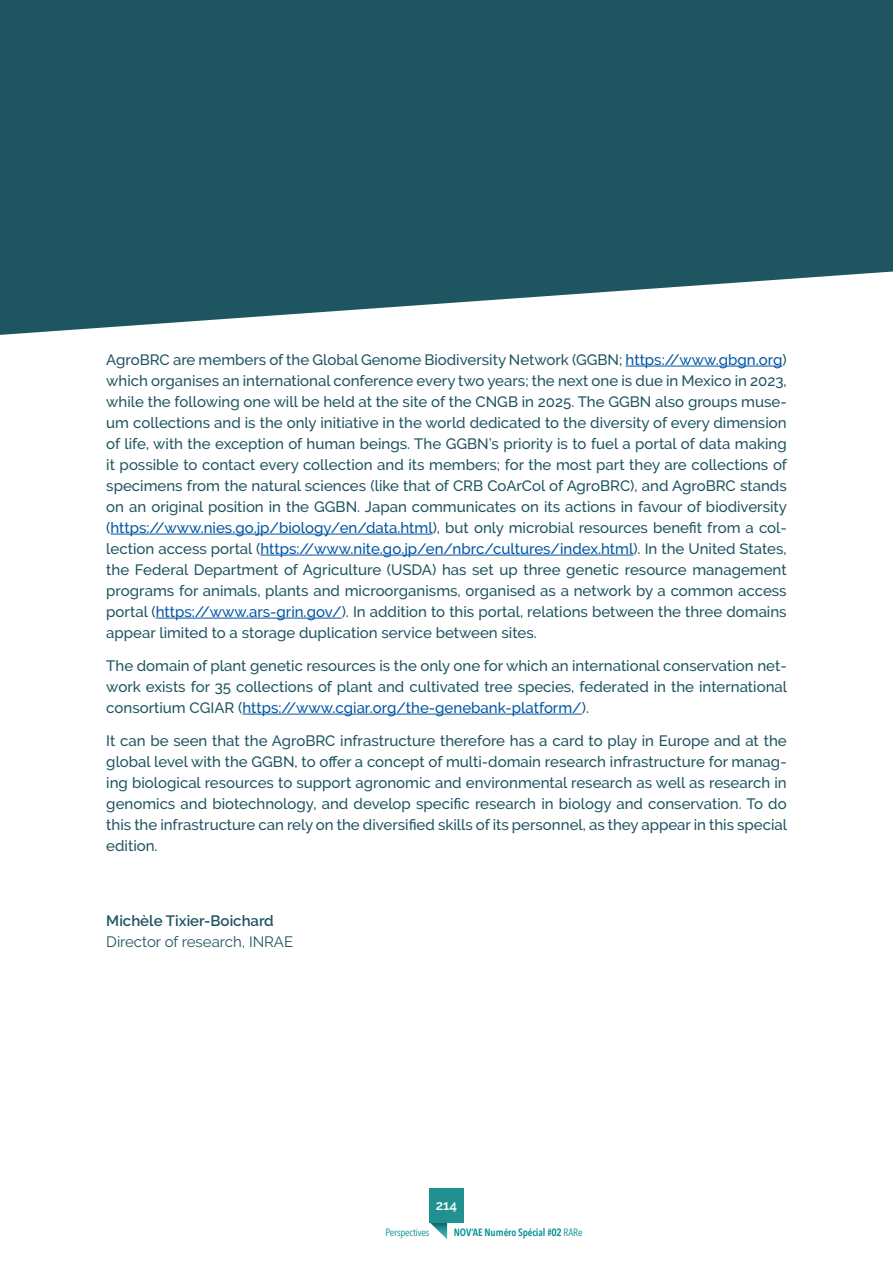
<style>
.page{position:relative;width:893px;height:1263px;background:#fff}
.page>*{position:absolute;margin:0;border:0;box-sizing:border-box;transform-origin:0 0}
.Footnote_text{font:500 15px/21px "Raleway";color:#1f5560;text-align:justify}
.texte_article{font:15px "Raleway";color:#1f5560}
.Footnote_text-2{font:600 15px "Raleway";color:#1f5560}
.t1{font:600 13.5px "Raleway";color:#fff}
.t2{font:600 condensed 10.5px "Avenir Next LT Pro";letter-spacing:-.01em;color:#008d8f}
.t3{font:condensed 10.5px "Avenir Next LT Pro";letter-spacing:-.01em;color:#008d8f}
.s1{color:#0155a6}
.s2{font-weight:400}
</style>
<div class="page">
<svg style="left:0;top:0;width:893px;height:335px;background:#34656f"></svg>
<svg style="left:429px;top:1222px;width:18px;height:17px"></svg>
<div style="left:429px;top:1188px;width:34px;height:34px;background:#219091"></div>
<hr style="left:626px;top:366px;width:156px;height:1px;background:#0155a6">
<hr style="left:111px;top:534px;width:322px;height:1px;background:#0155a6">
<hr style="left:260px;top:555px;width:373px;height:1px;background:#0155a6">
<hr style="left:156px;top:618px;width:186px;height:1px;background:#0155a6">
<hr style="left:242px;top:714px;width:340px;height:1px;background:#0155a6">
<p class="Footnote_text" style="left:106px;top:349px;width:682px">AgroBRC are members of the Global Genome Biodiversity Network (GGBN; <span class="s1">https://www.gbgn.org</span>) which organises an international conference every two years; the next one is due in Mexico in 2023, while the following one will be held at the site of the CNGB in 2025. The GGBN also groups muse&shy;um collections and is the only initiative in the world dedicated to the diversity of every dimension of life, with the exception of human beings. The GGBN’s priority is to fuel a portal of data making it possible to contact every collection and its members; for the most part they are collections of specimens from the natural sciences (like that of CRB CoArCol of AgroBRC), and AgroBRC stands on an original position in the GGBN. Japan communicates on its actions in favour of biodiversity (<span class="s1">https://www.nies.go.jp/biology/en/data.html</span>), but only microbial resources benefit from a col&shy;lection access portal (<span class="s1">https://www.nite.go.jp/en/nbrc/cultures/index.html</span>). In the United States, the Federal Department of Agriculture (USDA) has set up three genetic resource management programs for animals, plants and microorganisms, organised as a network by a common access portal (<span class="s1">https://www.ars-grin.gov/</span>). In addition to this portal, relations between the three domains appear limited to a storage duplication service between sites.</p>
<p class="Footnote_text" style="left:106px;top:655px;width:682px">The domain of plant genetic resources is the only one for which an international conservation net&shy;work exists for 35 collections of plant and cultivated tree species, federated in the international consortium CGIAR (<span class="s1">https://www.cgiar.org/the-genebank-platform/</span>).</p>
<p class="Footnote_text" style="left:106px;top:730px;width:682px">It can be seen that the AgroBRC infrastructure therefore has a card to play in Europe and at the global level with the GGBN, to offer a concept of multi-domain research infrastructure for manag&shy;ing biological resources to support agronomic and environmental research as well as research in genomics and biotechnology, and develop specific research in biology and conservation. To do this the infrastructure can rely on the diversified skills of its personnel, as they appear in this special edition.</p>
<p class="Footnote_text-2" style="left:106px;top:912px;width:169px">Michèle Tixier-Boichard</p>
<p class="texte_article" style="left:106px;top:933px;width:188px">Director of research, INRAE</p>
<p class="t1" style="left:436px;top:1197px;width:23px">214</p>
<p class="t3" style="left:386px;top:1226px;width:45px">Perspectives</p>
<p class="t2" style="left:454px;top:1226px;width:130px">NOV’AE Numéro Spécial #02 <span class="s2">RARe</span></p>
</div>
